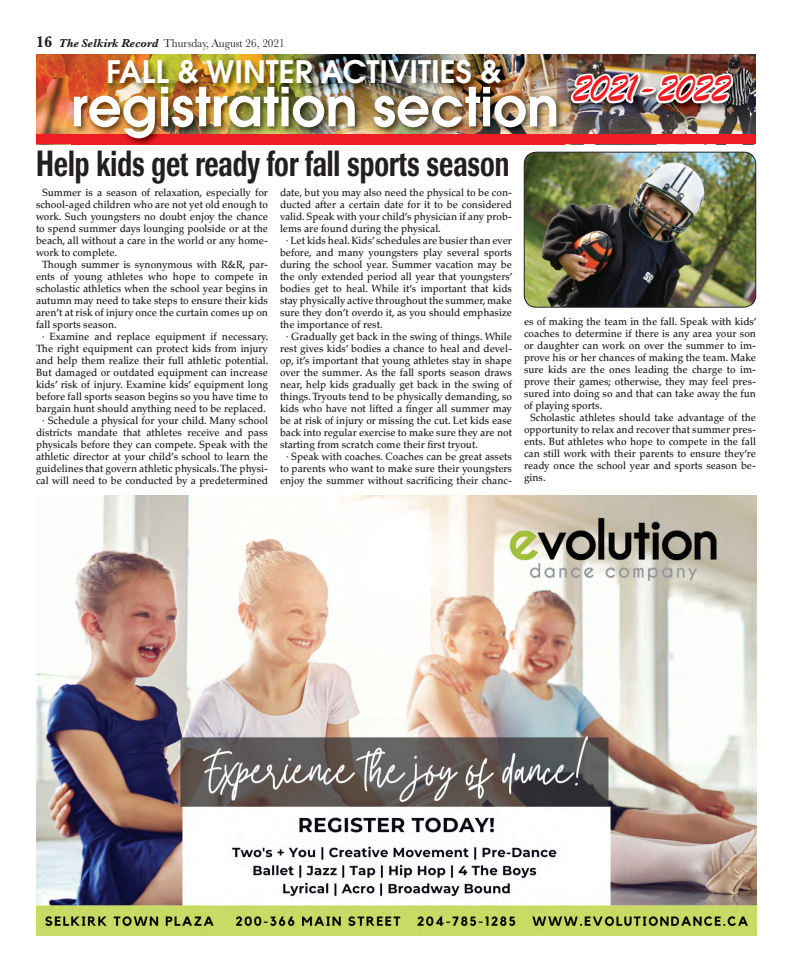
<style>
.page{position:relative;width:792px;height:972px;background:#fff}
.page>*{position:absolute;margin:0;border:0;box-sizing:border-box;transform-origin:0 0}
.t1{font:600 53.3px "Avant Garde";color:#fff}
.t2{font:42px "Brush Script";color:#ee1d23}
.t3{font:500 36px "Imago";color:#231f20;scale:.7 1}
.t4{font:600 30.9px "Avant Garde";color:#fff}
.t5{font:12px "Baskerville";color:#231f20;scale:.93 1}
.t6{font:500 10.5px "Palatino";color:#231f20;scale:.95 1}
.s1{font-weight:700;font-size:16px}
.s2{font-weight:700;font-style:italic}
</style>
<div class="page">
<img style="left:36px;top:54px;width:720px;height:81px">
<img style="left:106px;top:58px;width:403px;height:26px">
<img style="left:568px;top:71px;width:174px;height:41px">
<img style="left:571px;top:72px;width:162px;height:31px">
<div style="left:36px;top:135px;width:720px;height:9px;background:#ee1d23"></div>
<img style="left:72px;top:84px;width:493px;height:60px">
<img style="left:37px;top:495px;width:720px;height:441px">
<img style="left:524px;top:152px;width:232px;height:155px;border-radius:12px">
<div style="left:524px;top:152px;width:232px;height:155px;border:1px solid #231f20;border-radius:12px"></div>
<p class="t5" style="left:36px;top:39px;width:269px"><span class="s1">16</span> <span class="s2">The Selkirk Record</span> Thursday, August 26, 2021</p>
<p class="t4" style="left:107px;top:60px;width:396px">FALL &amp; WINTER ACTIVITIES &amp;</p>
<p class="t1" style="left:71px;top:87px;width:490px">registration section</p>
<p class="t2" style="left:573px;top:62px;width:158px">2021-2022</p>
<p class="t3" style="left:36px;top:151px;width:678px">Help kids get ready for fall sports season</p>
<p class="t6" style="left:42px;top:188px;width:239px">Summer is a season of relaxation, especially for</p>
<p class="t6" style="left:36px;top:200px;width:246px">school-aged children who are not yet old enough to</p>
<p class="t6" style="left:36px;top:212px;width:246px">work. Such youngsters no doubt enjoy the chance</p>
<p class="t6" style="left:36px;top:224px;width:246px">to spend summer days lounging poolside or at the</p>
<p class="t6" style="left:36px;top:236px;width:246px">beach, all without a care in the world or any home-</p>
<p class="t6" style="left:36px;top:248px;width:87px">work to complete.</p>
<p class="t6" style="left:42px;top:260px;width:239px">Though summer is synonymous with R&amp;R, par-</p>
<p class="t6" style="left:36px;top:272px;width:246px">ents of young athletes who hope to compete in</p>
<p class="t6" style="left:36px;top:284px;width:246px">scholastic athletics when the school year begins in</p>
<p class="t6" style="left:36px;top:296px;width:246px">autumn may need to take steps to ensure their kids</p>
<p class="t6" style="left:36px;top:308px;width:246px">aren’t at risk of injury once the curtain comes up on</p>
<p class="t6" style="left:36px;top:320px;width:86px">fall sports season.</p>
<p class="t6" style="left:42px;top:332px;width:240px">· Examine and replace equipment if necessary.</p>
<p class="t6" style="left:36px;top:344px;width:246px">The right equipment can protect kids from injury</p>
<p class="t6" style="left:36px;top:356px;width:246px">and help them realize their full athletic potential.</p>
<p class="t6" style="left:36px;top:368px;width:246px">But damaged or outdated equipment can increase</p>
<p class="t6" style="left:36px;top:380px;width:246px">kids’ risk of injury. Examine kids’ equipment long</p>
<p class="t6" style="left:36px;top:392px;width:246px">before fall sports season begins so you have time to</p>
<p class="t6" style="left:36px;top:404px;width:243px">bargain hunt should anything need to be replaced.</p>
<p class="t6" style="left:42px;top:416px;width:239px">· Schedule a physical for your child. Many school</p>
<p class="t6" style="left:36px;top:428px;width:246px">districts mandate that athletes receive and pass</p>
<p class="t6" style="left:36px;top:440px;width:246px">physicals before they can compete. Speak with the</p>
<p class="t6" style="left:36px;top:452px;width:246px">athletic director at your child’s school to learn the</p>
<p class="t6" style="left:36px;top:464px;width:246px">guidelines that govern athletic physicals. The physi-</p>
<p class="t6" style="left:36px;top:476px;width:246px">cal will need to be conducted by a predetermined</p>
<p class="t6" style="left:280px;top:188px;width:246px">date, but you may also need the physical to be con-</p>
<p class="t6" style="left:280px;top:200px;width:246px">ducted after a certain date for it to be considered</p>
<p class="t6" style="left:280px;top:212px;width:246px">valid. Speak with your child’s physician if any prob-</p>
<p class="t6" style="left:280px;top:224px;width:171px">lems are found during the physical.</p>
<p class="t6" style="left:286px;top:236px;width:239px">· Let kids heal. Kids’ schedules are busier than ever</p>
<p class="t6" style="left:280px;top:248px;width:246px">before, and many youngsters play several sports</p>
<p class="t6" style="left:280px;top:260px;width:246px">during the school year. Summer vacation may be</p>
<p class="t6" style="left:280px;top:272px;width:246px">the only extended period all year that youngsters’</p>
<p class="t6" style="left:280px;top:284px;width:246px">bodies get to heal. While it’s important that kids</p>
<p class="t6" style="left:280px;top:296px;width:246px">stay physically active throughout the summer, make</p>
<p class="t6" style="left:280px;top:308px;width:246px">sure they don’t overdo it, as you should emphasize</p>
<p class="t6" style="left:280px;top:320px;width:109px">the importance of rest.</p>
<p class="t6" style="left:286px;top:332px;width:239px">· Gradually get back in the swing of things. While</p>
<p class="t6" style="left:280px;top:344px;width:246px">rest gives kids’ bodies a chance to heal and devel-</p>
<p class="t6" style="left:280px;top:356px;width:246px">op, it’s important that young athletes stay in shape</p>
<p class="t6" style="left:280px;top:368px;width:246px">over the summer. As the fall sports season draws</p>
<p class="t6" style="left:280px;top:380px;width:246px">near, help kids gradually get back in the swing of</p>
<p class="t6" style="left:280px;top:392px;width:246px">things. Tryouts tend to be physically demanding, so</p>
<p class="t6" style="left:280px;top:404px;width:246px">kids who have not lifted a finger all summer may</p>
<p class="t6" style="left:280px;top:416px;width:246px">be at risk of injury or missing the cut. Let kids ease</p>
<p class="t6" style="left:280px;top:428px;width:246px">back into regular exercise to make sure they are not</p>
<p class="t6" style="left:280px;top:440px;width:210px">starting from scratch come their first tryout.</p>
<p class="t6" style="left:286px;top:452px;width:239px">· Speak with coaches. Coaches can be great assets</p>
<p class="t6" style="left:280px;top:464px;width:246px">to parents who want to make sure their youngsters</p>
<p class="t6" style="left:280px;top:476px;width:246px">enjoy the summer without sacrificing their chanc-</p>
<p class="t6" style="left:524px;top:317px;width:246px">es of making the team in the fall. Speak with kids’</p>
<p class="t6" style="left:524px;top:329px;width:246px">coaches to determine if there is any area your son</p>
<p class="t6" style="left:524px;top:341px;width:246px">or daughter can work on over the summer to im-</p>
<p class="t6" style="left:524px;top:353px;width:246px">prove his or her chances of making the team. Make</p>
<p class="t6" style="left:524px;top:365px;width:246px">sure kids are the ones leading the charge to im-</p>
<p class="t6" style="left:524px;top:377px;width:246px">prove their games; otherwise, they may feel pres-</p>
<p class="t6" style="left:524px;top:389px;width:246px">sured into doing so and that can take away the fun</p>
<p class="t6" style="left:524px;top:401px;width:84px">of playing sports.</p>
<p class="t6" style="left:530px;top:413px;width:239px">Scholastic athletes should take advantage of the</p>
<p class="t6" style="left:524px;top:425px;width:246px">opportunity to relax and recover that summer pres-</p>
<p class="t6" style="left:524px;top:437px;width:246px">ents. But athletes who hope to compete in the fall</p>
<p class="t6" style="left:524px;top:449px;width:246px">can still work with their parents to ensure they’re</p>
<p class="t6" style="left:524px;top:461px;width:246px">ready once the school year and sports season be-</p>
<p class="t6" style="left:524px;top:473px;width:24px">gins.</p>
</div>
